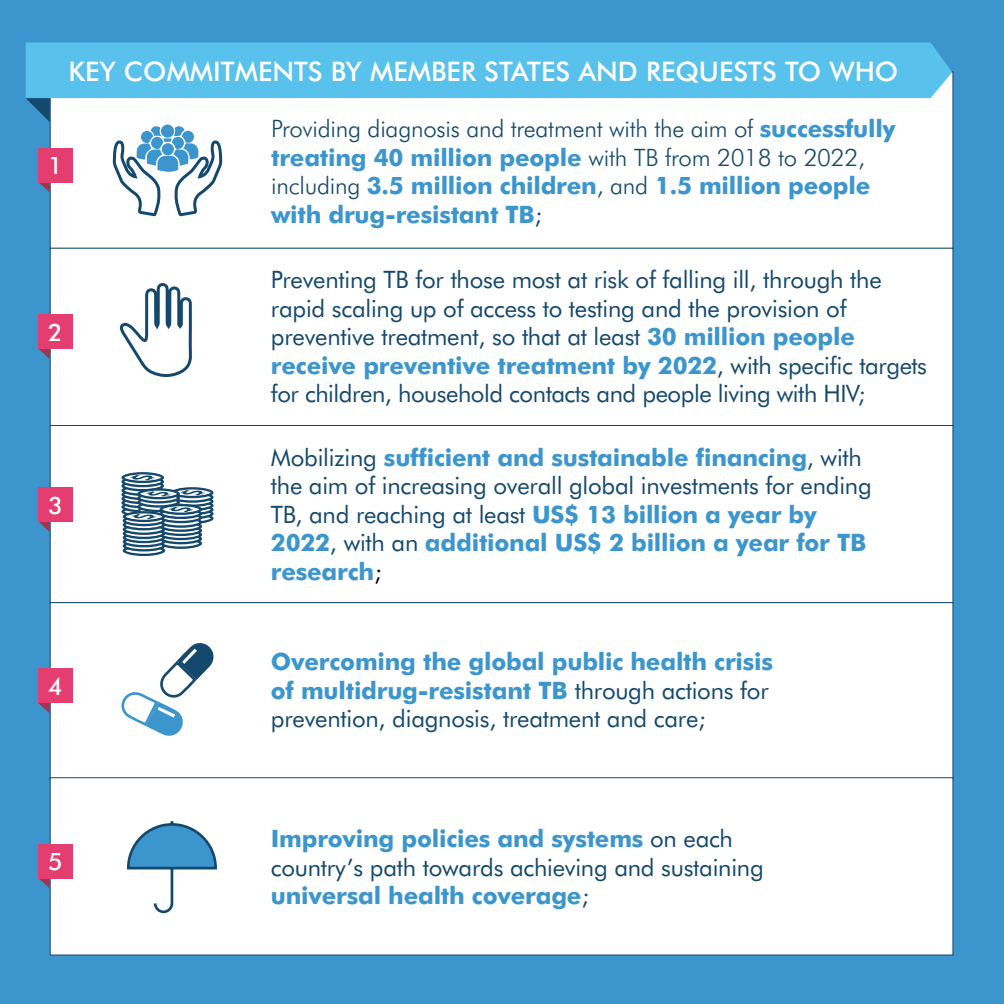
<style>
.page{position:relative;width:1004px;height:1004px;background:#fff}
.page>*{position:absolute;margin:0;border:0;box-sizing:border-box;transform-origin:0 0}
.t1{font:500 27px "Futura BT";color:#fff}
.t2{font:700 24px/28.5px "Futura BT";letter-spacing:-.01em;color:#3c96cd}
.t3{font:24px/28.5px "Futura BT";letter-spacing:-.01em;color:#14496d}
.t4{font:500 24px "Futura BT";color:#fff}
.s1{font-weight:300;color:#14496d}
.s2{font-weight:400;color:#14496d}
.s3{font-weight:700;color:#3c96cd}
.s4{font-weight:400;color:#000}
</style>
<div class="page">
<div style="left:0;top:0;width:1003px;height:1003px;background:#3c96cd"></div>
<div style="left:50px;top:71px;width:903px;height:178px;background:#fff"></div>
<div style="left:50px;top:425px;width:903px;height:178px;background:#fff"></div>
<div style="left:50px;top:602px;width:903px;height:178px;background:#fff;border:1px solid #14496d"></div>
<div style="left:50px;top:777px;width:903px;height:178px;background:#fff;border:1px solid #14496d"></div>
<div style="left:50px;top:248px;width:903px;height:178px;background:#fff;border:1px solid #14496d"></div>
<svg style="left:38px;top:521px;width:12px;height:11px"></svg>
<svg style="left:38px;top:182px;width:12px;height:11px"></svg>
<div style="left:38px;top:148px;width:34px;height:34px;background:#e43e71"></div>
<svg style="left:38px;top:348px;width:12px;height:11px"></svg>
<div style="left:38px;top:314px;width:34px;height:34px;background:#e43e71"></div>
<div style="left:38px;top:487px;width:34px;height:34px;background:#e43e71"></div>
<svg style="left:38px;top:703px;width:12px;height:10px"></svg>
<div style="left:38px;top:669px;width:34px;height:34px;background:#e43e71"></div>
<svg style="left:38px;top:878px;width:12px;height:10px"></svg>
<div style="left:38px;top:844px;width:34px;height:34px;background:#e43e71"></div>
<svg style="left:121px;top:643px;width:93px;height:93px"></svg>
<svg style="left:172px;top:514px;width:40px;height:8px"></svg>
<div style="left:171px;top:513px;width:42px;height:11px;border:2px solid #14496d;border-radius:50%"></div>
<svg style="left:172px;top:509px;width:40px;height:9px"></svg>
<div style="left:171px;top:508px;width:42px;height:11px;border:2px solid #14496d;border-radius:50%"></div>
<svg style="left:172px;top:505px;width:40px;height:9px"></svg>
<div style="left:171px;top:504px;width:42px;height:11px;border:2px solid #14496d;border-radius:50%"></div>
<svg style="left:172px;top:501px;width:40px;height:9px"></svg>
<div style="left:171px;top:500px;width:42px;height:11px;border:2px solid #14496d;border-radius:50%"></div>
<svg style="left:172px;top:497px;width:40px;height:8px"></svg>
<div style="left:171px;top:496px;width:42px;height:11px;border:2px solid #14496d;border-radius:50%"></div>
<svg style="left:172px;top:493px;width:40px;height:8px"></svg>
<div style="left:171px;top:491px;width:42px;height:11px;border:2px solid #14496d;border-radius:50%"></div>
<svg style="left:172px;top:488px;width:40px;height:9px"></svg>
<div style="left:171px;top:487px;width:42px;height:11px;border:2px solid #14496d;border-radius:50%"></div>
<svg style="left:123px;top:507px;width:40px;height:9px"></svg>
<div style="left:121px;top:506px;width:43px;height:11px;border:2px solid #14496d;border-radius:50%"></div>
<svg style="left:123px;top:502px;width:40px;height:9px"></svg>
<div style="left:121px;top:501px;width:43px;height:11px;border:2px solid #14496d;border-radius:50%"></div>
<svg style="left:123px;top:498px;width:40px;height:9px"></svg>
<div style="left:121px;top:497px;width:43px;height:11px;border:2px solid #14496d;border-radius:50%"></div>
<svg style="left:123px;top:494px;width:40px;height:9px"></svg>
<div style="left:121px;top:493px;width:43px;height:11px;border:2px solid #14496d;border-radius:50%"></div>
<svg style="left:123px;top:490px;width:40px;height:9px"></svg>
<div style="left:121px;top:489px;width:43px;height:11px;border:2px solid #14496d;border-radius:50%"></div>
<svg style="left:123px;top:486px;width:40px;height:9px"></svg>
<div style="left:121px;top:485px;width:43px;height:11px;border:2px solid #14496d;border-radius:50%"></div>
<svg style="left:123px;top:481px;width:40px;height:9px"></svg>
<div style="left:121px;top:480px;width:43px;height:11px;border:2px solid #14496d;border-radius:50%"></div>
<svg style="left:123px;top:477px;width:40px;height:9px"></svg>
<div style="left:121px;top:476px;width:43px;height:11px;border:2px solid #14496d;border-radius:50%"></div>
<svg style="left:123px;top:473px;width:40px;height:9px"></svg>
<div style="left:121px;top:472px;width:43px;height:11px;border:2px solid #14496d;border-radius:50%"></div>
<div style="left:137px;top:505px;width:43px;height:11px;border:2px solid #14496d;border-radius:50%"></div>
<svg style="left:138px;top:502px;width:41px;height:9px"></svg>
<div style="left:137px;top:501px;width:43px;height:11px;border:2px solid #14496d;border-radius:50%"></div>
<svg style="left:138px;top:498px;width:41px;height:8px"></svg>
<div style="left:137px;top:496px;width:43px;height:11px;border:2px solid #14496d;border-radius:50%"></div>
<svg style="left:138px;top:493px;width:41px;height:9px"></svg>
<div style="left:137px;top:492px;width:43px;height:11px;border:2px solid #14496d;border-radius:50%"></div>
<svg style="left:138px;top:489px;width:41px;height:9px"></svg>
<div style="left:137px;top:488px;width:43px;height:11px;border:2px solid #14496d;border-radius:50%"></div>
<svg style="left:161px;top:539px;width:40px;height:8px"></svg>
<div style="left:160px;top:538px;width:42px;height:11px;border:2px solid #14496d;border-radius:50%"></div>
<svg style="left:161px;top:534px;width:40px;height:9px"></svg>
<div style="left:160px;top:533px;width:42px;height:11px;border:2px solid #14496d;border-radius:50%"></div>
<svg style="left:161px;top:530px;width:40px;height:9px"></svg>
<div style="left:160px;top:529px;width:42px;height:11px;border:2px solid #14496d;border-radius:50%"></div>
<svg style="left:161px;top:526px;width:40px;height:9px"></svg>
<div style="left:160px;top:525px;width:42px;height:11px;border:2px solid #14496d;border-radius:50%"></div>
<svg style="left:161px;top:522px;width:40px;height:8px"></svg>
<div style="left:160px;top:521px;width:42px;height:11px;border:2px solid #14496d;border-radius:50%"></div>
<svg style="left:161px;top:518px;width:40px;height:8px"></svg>
<div style="left:160px;top:516px;width:42px;height:11px;border:2px solid #14496d;border-radius:50%"></div>
<svg style="left:161px;top:513px;width:40px;height:9px"></svg>
<div style="left:160px;top:512px;width:42px;height:11px;border:2px solid #14496d;border-radius:50%"></div>
<svg style="left:161px;top:509px;width:40px;height:9px"></svg>
<div style="left:160px;top:508px;width:42px;height:11px;border:2px solid #14496d;border-radius:50%"></div>
<svg style="left:161px;top:505px;width:40px;height:8px"></svg>
<div style="left:160px;top:504px;width:42px;height:11px;border:2px solid #14496d;border-radius:50%"></div>
<svg style="left:124px;top:546px;width:40px;height:9px"></svg>
<div style="left:123px;top:545px;width:42px;height:11px;border:2px solid #14496d;border-radius:50%"></div>
<svg style="left:124px;top:541px;width:40px;height:9px"></svg>
<div style="left:123px;top:540px;width:42px;height:11px;border:2px solid #14496d;border-radius:50%"></div>
<svg style="left:124px;top:537px;width:40px;height:9px"></svg>
<div style="left:123px;top:536px;width:42px;height:11px;border:2px solid #14496d;border-radius:50%"></div>
<svg style="left:124px;top:533px;width:40px;height:9px"></svg>
<div style="left:123px;top:532px;width:42px;height:11px;border:2px solid #14496d;border-radius:50%"></div>
<svg style="left:124px;top:529px;width:40px;height:9px"></svg>
<div style="left:123px;top:528px;width:42px;height:11px;border:2px solid #14496d;border-radius:50%"></div>
<svg style="left:124px;top:525px;width:40px;height:8px"></svg>
<div style="left:123px;top:524px;width:42px;height:11px;border:2px solid #14496d;border-radius:50%"></div>
<svg style="left:124px;top:520px;width:40px;height:9px"></svg>
<div style="left:123px;top:519px;width:42px;height:11px;border:2px solid #14496d;border-radius:50%"></div>
<svg style="left:124px;top:516px;width:40px;height:9px"></svg>
<div style="left:123px;top:515px;width:42px;height:11px;border:2px solid #14496d;border-radius:50%"></div>
<svg style="left:124px;top:512px;width:40px;height:9px"></svg>
<div style="left:123px;top:511px;width:42px;height:11px;border:2px solid #14496d;border-radius:50%"></div>
<svg style="left:128px;top:474px;width:29px;height:7px"></svg>
<svg style="left:145px;top:491px;width:27px;height:6px"></svg>
<svg style="left:179px;top:489px;width:28px;height:6px"></svg>
<svg style="left:167px;top:506px;width:28px;height:6px"></svg>
<svg style="left:130px;top:513px;width:28px;height:6px"></svg>
<svg style="left:26px;top:98px;width:24px;height:24px"></svg>
<div style="left:26px;top:43px;width:926px;height:55px;background:#58c2ec"></div>
<svg style="left:112px;top:124px;width:111px;height:93px"></svg>
<svg style="left:120px;top:283px;width:72px;height:94px"></svg>
<svg style="left:126px;top:821px;width:91px;height:93px"></svg>
<p class="t1" style="left:69px;top:55px;width:831px">KEY COMMITMENTS BY MEMBER STATES AND REQUESTS TO WHO</p>
<p class="t4" style="left:48px;top:151px;width:16px">1</p>
<p class="t2" style="left:271px;top:114px;width:625px"><span class="s1">Providing diagnosis and treatment with the aim of</span> successfully treating 40 million people <span class="s1">with TB from 2018 to 2022, including</span> 3.5 million children<span class="s1">, and</span> 1.5 million people with drug-resistant TB<span class="s2">;</span></p>
<p class="t4" style="left:48px;top:317px;width:16px">2</p>
<p class="t4" style="left:48px;top:490px;width:16px">3</p>
<p class="t3" style="left:271px;top:265px;width:657px">Preventing TB for those most at risk of falling ill, through the rapid scaling up of access to testing and the provision of preventive treatment, so that at least <span class="s3">30 million people receive preventive treatment by 2022</span>, with specific targets for children, household contacts and people living with HIV;</p>
<p class="t2" style="left:271px;top:442px;width:602px"><span class="s2">Mobilizing</span> sufficient and sustainable financing<span class="s2">, with the aim of increasing overall global investments for ending TB, and reaching at least</span> US$ 13 billion a year by 2022<span class="s2">, with an</span> additional US$ 2 billion a year for TB research<span class="s4">;</span></p>
<p class="t4" style="left:48px;top:672px;width:16px">4</p>
<p class="t2" style="left:271px;top:647px;width:503px">Overcoming the global public health crisis of multidrug-resistant TB <span class="s2">through actions for prevention, diagnosis, treatment and care;</span></p>
<p class="t4" style="left:48px;top:847px;width:16px">5</p>
<p class="t2" style="left:271px;top:824px;width:494px">Improving policies and systems <span class="s2">on each country’s path towards achieving and sustaining </span>universal health coverage<span class="s2">;</span></p>
</div>
